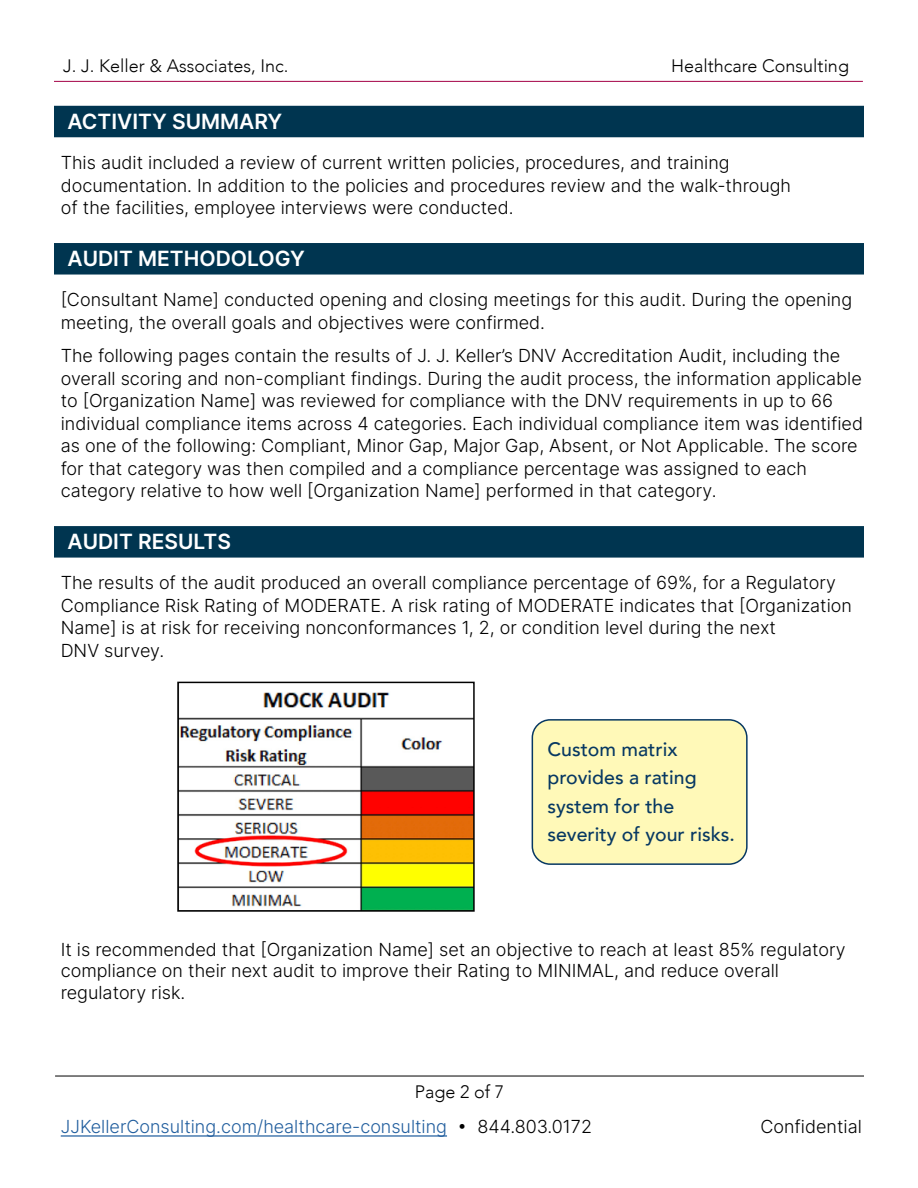
<style>
.page{position:relative;width:918px;height:1188px;background:#fff}
.page>*{position:absolute;margin:0;border:0;box-sizing:border-box;transform-origin:0 0}
.t1{font:600 21px "Inter";color:#fff}
.t2{font:500 19.5px/28.5px "Avenir";color:#073862}
.t3{font:300 18px/22.5px "Inter";color:#000}
.t4{font:300 18px "Inter";color:#215e9e}
.t5{font:300 18px "Avenir";color:#000}
.s1{color:#000}
</style>
<div class="page">
<hr style="left:61px;top:1135px;width:386px;height:2px;background:#215e9e">
<hr style="left:54px;top:81px;width:809px;height:1px;background:#a30046">
<hr style="left:55px;top:1076px;width:809px;height:1px;background:#000">
<div style="left:54px;top:106px;width:810px;height:31px;background:#003550"></div>
<div style="left:54px;top:243px;width:810px;height:32px;background:#003550"></div>
<div style="left:54px;top:526px;width:810px;height:32px;background:#003550"></div>
<img style="left:180px;top:692px;width:292px;height:217px">
<div style="left:177px;top:682px;width:298px;height:230px;border:2px solid #000"></div>
<div style="left:532px;top:720px;width:215px;height:144px;background:#fff9b8;border-radius:18px"></div>
<div style="left:532px;top:719px;width:216px;height:146px;border:2px solid #073862;border-radius:18px"></div>
<p class="t5" style="left:63px;top:55px;width:227px">J. J. Keller &amp; Associates, Inc.</p>
<p class="t5" style="left:671px;top:55px;width:179px">Healthcare Consulting</p>
<p class="t1" style="left:68px;top:106px;width:216px">ACTIVITY SUMMARY</p>
<p class="t3" style="left:61px;top:151px;width:732px">This audit included a review of current written policies, procedures, and training documentation. In addition to the policies and procedures review and the walk-through of the facilities, employee interviews were conducted.</p>
<p class="t1" style="left:68px;top:243px;width:239px">AUDIT METHODOLOGY</p>
<p class="t3" style="left:61px;top:288px;width:793px">[Consultant Name] conducted opening and closing meetings for this audit. During the opening meeting, the overall goals and objectives were confirmed.</p>
<p class="t3" style="left:61px;top:344px;width:804px">The following pages contain the results of J. J. Keller’s DNV Accreditation Audit, including the overall scoring and non-compliant findings. During the audit process, the information applicable to [Organization Name] was reviewed for compliance with the DNV requirements in up to 66 individual compliance items across 4 categories. Each individual compliance item was identified as one of the following: Compliant, Minor Gap, Major Gap, Absent, or Not Applicable. The score for that category was then compiled and a compliance percentage was assigned to each category relative to how well [Organization Name] performed in that category.</p>
<p class="t1" style="left:68px;top:526px;width:165px">AUDIT RESULTS</p>
<p class="t3" style="left:61px;top:571px;width:793px">The results of the audit produced an overall compliance percentage of 69%, for a Regulatory Compliance Risk Rating of MODERATE. A risk rating of MODERATE indicates that [Organization Name] is at risk for receiving nonconformances 1, 2, or condition level during the next<br>DNV survey.</p>
<p class="t2" style="left:547px;top:734px;width:189px">Custom matrix provides a rating system for the severity of your risks.</p>
<p class="t3" style="left:61px;top:938px;width:786px;line-height:21.6px">It is recommended that [Organization Name] set an objective to reach at least 85% regulatory compliance on their next audit to improve their Rating to MINIMAL, and reduce overall regulatory risk.</p>
<p class="t5" style="left:415px;top:1081px;width:91px">Page 2 of 7</p>
<p class="t4" style="left:61px;top:1113px;width:533px">JJKellerConsulting.com/healthcare-consulting <span class="s1">• 844.803.0172</span></p>
<p class="t3" style="left:761px;top:1115px;width:103px">Confidential</p>
</div>
